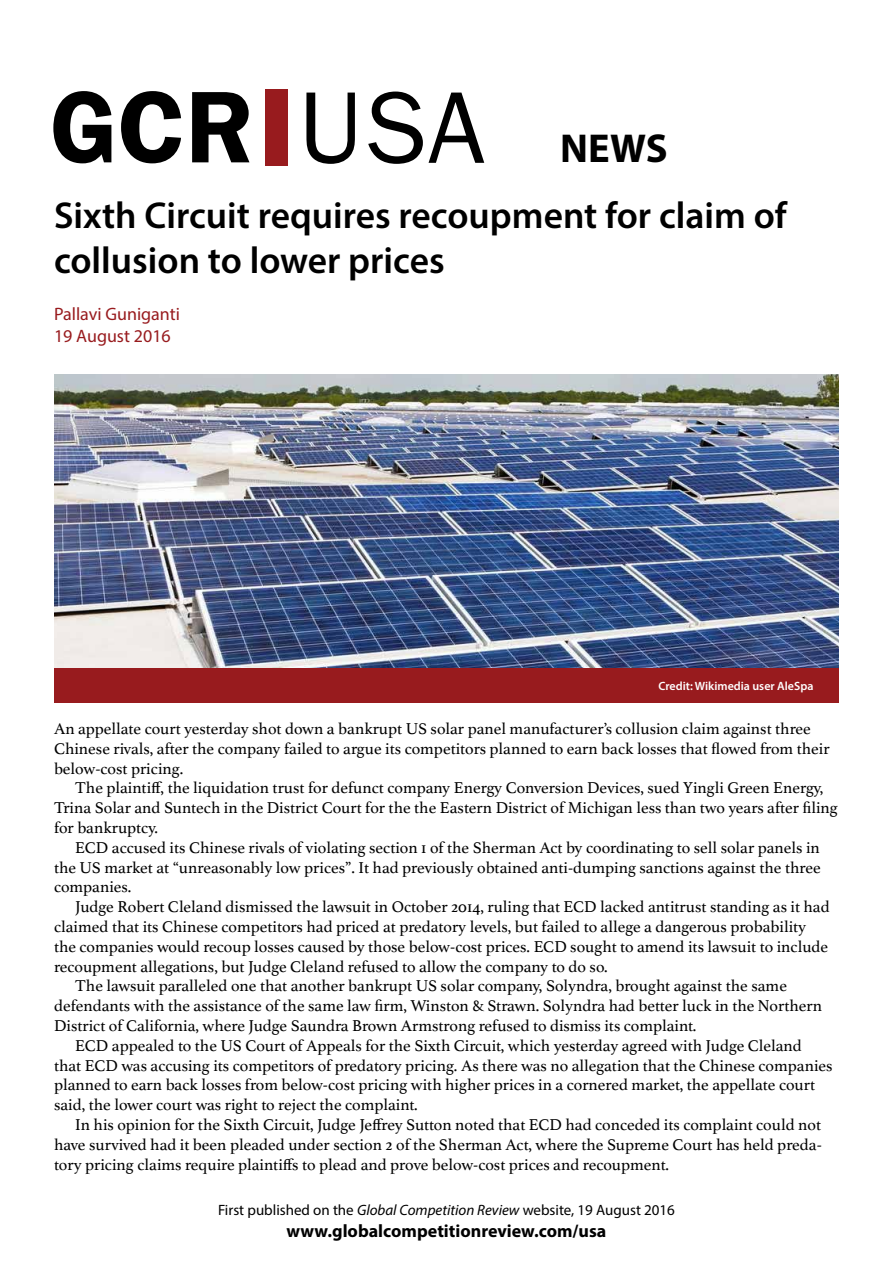
<style>
.page{position:relative;width:893px;height:1263px;background:#fff}
.page>*{position:absolute;margin:0;border:0;box-sizing:border-box;transform-origin:0 0}
.t1{font:600 102.45px "Franklin Gothic";color:#000}
.t2{font:700 40.5px "Myriad Pro";color:#000}
.t3{font:600 37.5px/45px "Myriad Pro";color:#000}
.t4{font:700 18px "Myriad Pro";color:#000}
.t5{font:18px/21.6px "Myriad Pro";color:#981b1e}
.t6{font:16.5px/19.8px "Athelas";color:#000}
.t7{font:15px "Myriad Pro";color:#000}
.t8{font:600 12px "Myriad Pro";color:#fff}
.s1{font-weight:400}
.s2{font-style:italic}
</style>
<div class="page">
<div style="left:265px;top:89px;width:23px;height:77px;background:#981b1e"></div>
<img style="left:54px;top:375px;width:785px;height:293px">
<div style="left:54px;top:668px;width:785px;height:34px;background:#981b1e"></div>
<h1 class="t1" style="left:50px;top:67px;width:436px">GCR <span class="s1">USA</span></h1>
<h2 class="t2" style="left:560px;top:122px;width:109px">NEWS</h2>
<h3 class="t3" style="left:54px;top:192px;width:734px">Sixth Circuit requires recoupment for claim of collusion to lower prices</h3>
<p class="t5" style="left:54px;top:303px;width:128px">Pallavi Guniganti<br>19 August 2016</p>
<p class="t8" style="left:658px;top:678px;width:157px">Credit: Wikimedia user AleSpa</p>
<p class="t6" style="left:54px;top:718px;width:777px">An appellate court yesterday shot down a bankrupt US solar panel manufacturer’s collusion claim against three<br>Chinese rivals, after the company failed to argue its competitors planned to earn back losses that flowed from their below-cost pricing.</p>
<p class="t6" style="left:54px;top:777px;width:785px;text-indent:21px">The plaintiff, the liquidation trust for defunct company Energy Conversion Devices, sued Yingli Green Energy,<br>Trina Solar and Suntech in the District Court for the the Eastern District of Michigan less than two years after filing for bankruptcy.</p>
<p class="t6" style="left:54px;top:837px;width:768px;text-align:justify;text-indent:21px">ECD accused its Chinese rivals of violating section 1 of the Sherman Act by coordinating to sell solar panels in the US market at “unreasonably low prices”. It had previously obtained anti-dumping sanctions against the three companies.</p>
<p class="t6" style="left:75px;top:896px;width:756px">Judge Robert Cleland dismissed the lawsuit in October 2014, ruling that ECD lacked antitrust standing as it had</p>
<p class="t6" style="left:54px;top:916px;width:753px">claimed that its Chinese competitors had priced at predatory levels, but failed to allege a dangerous probability</p>
<p class="t6" style="left:54px;top:936px;width:776px">the companies would recoup losses caused by those below-cost prices. ECD sought to amend its lawsuit to include</p>
<p class="t6" style="left:54px;top:956px;width:555px">recoupment allegations, but Judge Cleland refused to allow the company to do so.</p>
<p class="t6" style="left:75px;top:975px;width:713px">The lawsuit paralleled one that another bankrupt US solar company, Solyndra, brought against the same</p>
<p class="t6" style="left:54px;top:995px;width:770px">defendants with the assistance of the same law firm, Winston &amp; Strawn. Solyndra had better luck in the Northern</p>
<p class="t6" style="left:54px;top:1015px;width:644px">District of California, where Judge Saundra Brown Armstrong refused to dismiss its complaint.</p>
<p class="t6" style="left:75px;top:1035px;width:728px">ECD appealed to the US Court of Appeals for the Sixth Circuit, which yesterday agreed with Judge Cleland</p>
<p class="t6" style="left:54px;top:1055px;width:780px">that ECD was accusing its competitors of predatory pricing. As there was no allegation that the Chinese companies</p>
<p class="t6" style="left:54px;top:1074px;width:763px">planned to earn back losses from below-cost pricing with higher prices in a cornered market, the appellate court</p>
<p class="t6" style="left:54px;top:1094px;width:365px">said, the lower court was right to reject the complaint.</p>
<p class="t6" style="left:75px;top:1114px;width:747px">In his opinion for the Sixth Circuit, Judge Jeffrey Sutton noted that ECD had conceded its complaint could not</p>
<p class="t6" style="left:54px;top:1134px;width:769px">have survived had it been pleaded under section 2 of the Sherman Act, where the Supreme Court has held preda-</p>
<p class="t6" style="left:54px;top:1154px;width:616px">tory pricing claims require plaintiffs to plead and prove below-cost prices and recoupment.</p>
<p class="t7" style="left:218px;top:1200px;width:458px">First published on the <span class="s2">Global Competition Review</span> website, 19 August 2016</p>
<p class="t4" style="left:287px;top:1219px;width:321px">www.globalcompetitionreview.com/usa</p>
</div>
